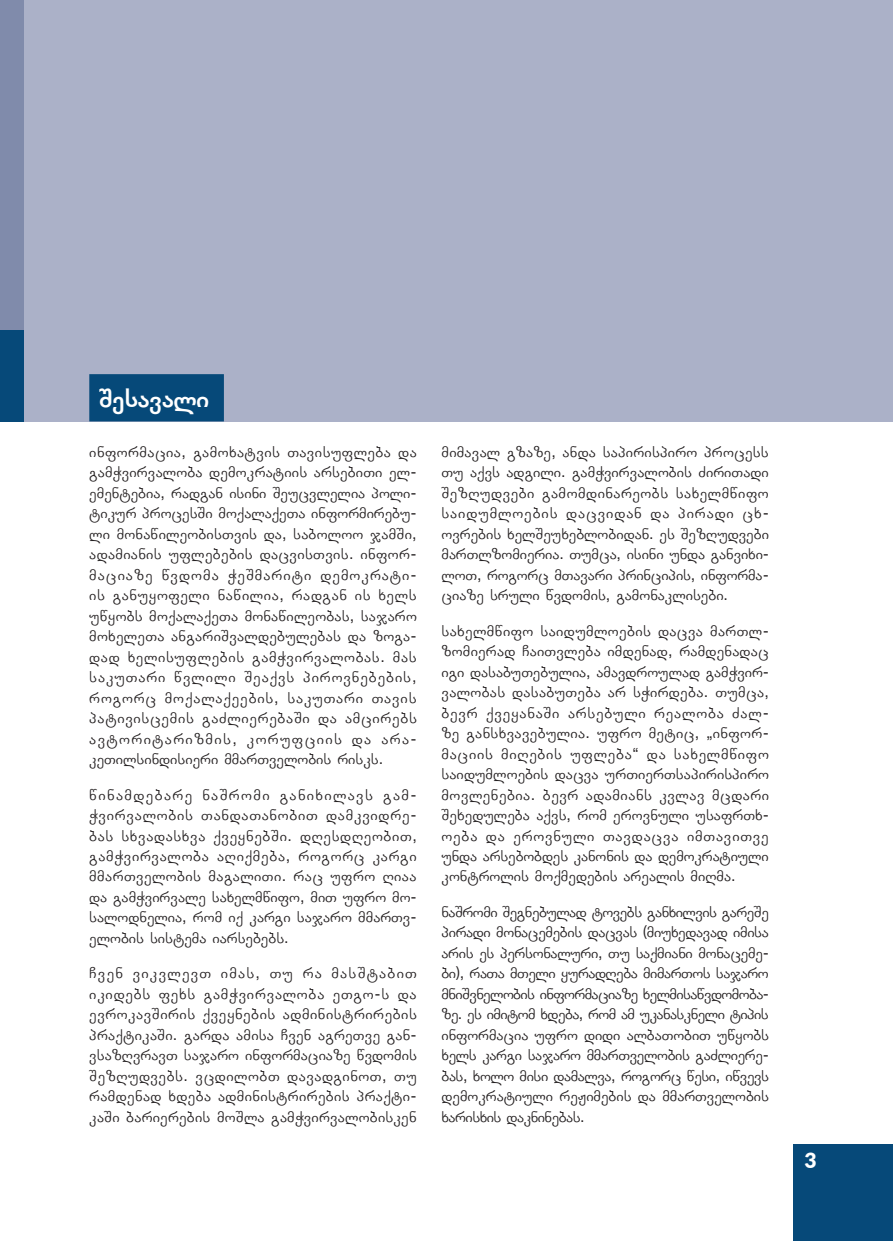
<style>
.page{position:relative;width:893px;height:1241px;background:#fff}
.page>*{position:absolute;margin:0;border:0;box-sizing:border-box;transform-origin:0 0}
.Heading_1_no_number{font:700 26.25px "A Kolkhety N";color:#fff}
.t1{font:900 21px "Lato";color:#fff}
.t2{font:15.75px/20.5px "A Kolkhety N";color:#231f20;text-align:justify}
</style>
<div class="page">
<div style="left:0;top:0;width:25px;height:422px;background:#808bab"></div>
<div style="left:0;top:331px;width:25px;height:91px;background:#064979"></div>
<div style="left:25px;top:0;width:868px;height:422px;background:#abb1c8"></div>
<div style="left:89px;top:374px;width:135px;height:47px;background:#064979"></div>
<div style="left:794px;top:1143px;width:99px;height:97px;background:#064979"></div>
<p class="Heading_1_no_number" style="left:99px;top:385px;width:111px">SESAVALI</p>
<p class="t2" style="left:89px;top:442px;width:329px">INFORMACIA, GAMOXATVIS TAVISUFLEBA DA GAMWVIRVALOBA DEMOKRATIIS ARSEBITI EL-EMENTEBIA, RADGAN ISINI SEUCVLELIA POLI-TIKUR PROCESSI MOQALAQETA INFORMIREBU-LI MONAWILEOBISTVIS DA, SABOLOO JAMSI, ADAMIANIS UFLEBEBIS DACVISTVIS. INFOR-MACIAZE WVDOMA WESMARITI DEMOKRATI-IS GANUYOFELI NAWILIA, RADGAN IS XELS UWYOBS MOQALAQETA MONAWILEOBAS, SAJARO MOXELETA ANGARISVALDEBULEBAS DA ZOGA-DAD XELISUFLEBIS GAMWVIRVALOBAS. MAS SAKUTARI WVLILI SEAQVS PIROVNEBEBIS, ROGORC MOQALAQEEBIS, SAKUTARI TAVIS PATIVISCEMIS GAZLIEREBASI DA AMCIREBS AVTORITARIZMIS, KORUFCIIS DA ARA-KETILSINDISIERI MMARTVELOBIS RISKS.</p>
<p class="t2" style="left:89px;top:785px;width:329px">WINAMDEBARE NASROMI GANIXILAVS GAM-WVIRVALOBIS TANDATANOBIT DAMKVIDRE-BAS SXVADASXVA QVEYNEBSI. DRESDREOBIT, GAMWVIRVALOBA ARIQMEBA, ROGORC KARGI MMARTVELOBIS MAGALITI. RAC UFRO RIAA DA GAMWVIRVALE SAXELMWIFO, MIT UFRO MO-SALODNELIA, ROM IQ KARGI SAJARO MMARTV-ELOBIS SISTEMA IARSEBEBS.</p>
<p class="t2" style="left:89px;top:963px;width:329px">CVEN VIKVLEVT IMAS, TU RA MASSTABIT IKIDEBS FEXS GAMWVIRVALOBA ETGO-S DA EVROKAVSIRIS QVEYNEBIS ADMINISTRIREBIS PRAQTIKASI. GARDA AMISA CVEN AGRETVE GAN-VSAZRVRAVT SAJARO INFORMACIAZE WVDOMIS SEZRUDVEBS. VCDILOBT DAVADGINOT, TU RAMDENAD XDEBA ADMINISTRIREBIS PRAQTI-KASI BARIEREBIS MOSLA GAMWVIRVALOBISKEN</p>
<p class="t2" style="left:441px;top:442px;width:329px">MIMAVAL GZAZE, ANDA SAPIRISPIRO PROCESS TU AQVS ADGILI. GAMWVIRVALOBIS ZIRITADI SEZRUDVEBI GAMOMDINAREOBS SAXELMWIFO SAIDUMLOEBIS DACVIDAN DA PIRADI CX-OVREBIS XELSEUXEBLOBIDAN. ES SEZRUDVEBI MARTLZOMIERIA. TUMCA, ISINI UNDA GANVIXI-LOT, ROGORC MTAVARI PRINCIPIS, INFORMA-CIAZE SRULI WVDOMIS, GAMONAKLISEBI.</p>
<p class="t2" style="left:441px;top:621px;width:329px">SAXELMWIFO SAIDUMLOEBIS DACVA MARTL-ZOMIERAD CAITVLEBA IMDENAD, RAMDENADAC IGI DASABUTEBULIA, AMAVDROULAD GAMWVIR-VALOBAS DASABUTEBA AR SWIRDEBA. TUMCA, BEVR QVEYANASI ARSEBULI REALOBA ZAL-ZE GANSXVAVEBULIA. UFRO METIC, `INFOR-MACIIS MIREBIS UFLEBA~ DA SAXELMWIFO SAIDUMLOEBIS DACVA URTIERTSAPIRISPIRO MOVLENEBIA. BEVR ADAMIANS KVLAV MCDARI SEXEDULEBA AQVS, ROM EROVNULI USAFRTX-OEBA DA EROVNULI TAVDACVA IMTAVITVE UNDA ARSEBOBDES KANONIS DA DEMOKRATIULI KONTROLIS MOQMEDEBIS AREALIS MIRMA.</p>
<p class="t2" style="left:441px;top:902px;width:329px">NASROMI SEGNEBULAD TOVEBS GANXILVIS GARESE PIRADI MONACEMEBIS DACVAS (MIUXEDAVAD IMISA ARIS ES PERSONALURI, TU SAQMIANI MONACEME-BI), RATA MTELI YURADREBA MIMARTOS SAJARO MNISVNELOBIS INFORMACIAZE XELMISAWVDOMOBA-ZE. ES IMITOM XDEBA, ROM AM UKANASKNELI TIPIS INFORMACIA UFRO DIDI ALBATOBIT UWYOBS XELS KARGI SAJARO MMARTVELOBIS GAZLIERE-BAS, XOLO MISI DAMALVA, ROGORC WESI, IWVEVS DEMOKRATIULI REJIMEBIS DA MMARTVELOBIS XARISXIS DAKNINEBAS.</p>
<h2 class="t1" style="left:804px;top:1144px;width:14px">3</h2>
</div>
